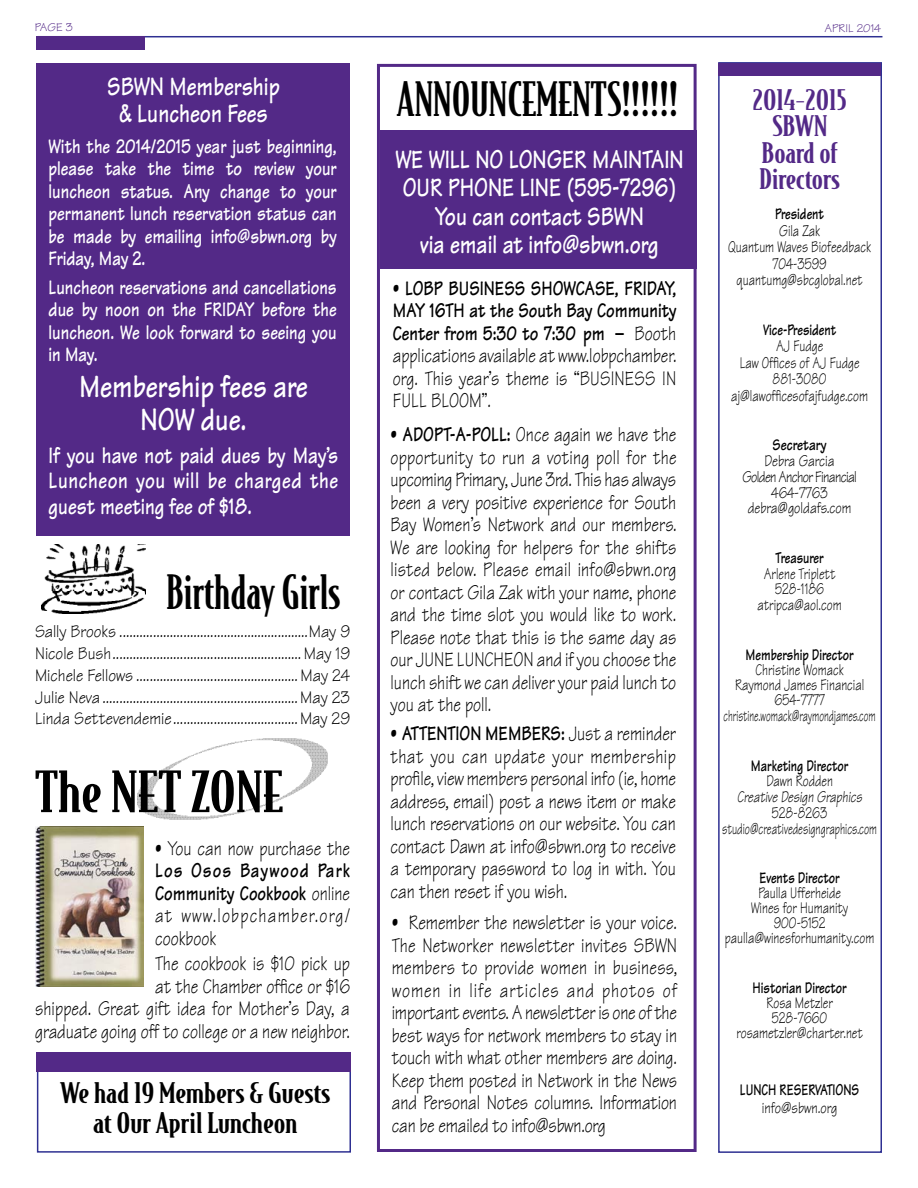
<style>
.page{position:relative;width:918px;height:1188px;background:#fff}
.page>*{position:absolute;margin:0;border:0;box-sizing:border-box;transform-origin:0 0}
.t1{font:500 54px "Bodega Serif";color:#000;scale:1.2 1}
.t2{font:500 45px "Bodega Serif";color:#000}
.t3{font:700 33px "Tekton";color:#fff;scale:.8 1}
.t4{font:700 27px/28.5px "Tekton";color:#fff;scale:.8 1}
.t5{font:500 27px "Bodega Serif";color:#000;scale:1.25 1}
.t6{font:500 27px "Bodega Serif";color:#532987;scale:1.2 1}
.t7{font:700 24px/25.5px "Tekton";letter-spacing:.015em;color:#fff;text-align:justify;scale:.8 1}
.t8{font:21px/22.5px "Tekton";color:#000;text-align:justify;scale:.8 1}
.t9{font:700 21px/22.5px "Tekton";color:#fff;text-align:justify;scale:.8 1}
.t10{font:18px "Tekton";color:#000;scale:.9 1}
.t11{font:16.5px "Tekton";color:#000;scale:.75 1}
.t12{font:700 16.5px "Tekton";color:#000;scale:.75 1}
.t13{font:16.5px "Tekton";color:#000;scale:.8 1}
.t14{font:16.5px "Tekton";color:#000;scale:.6 1}
.t15{font:16.5px "Tekton";color:#000;scale:.65 1}
.t16{font:italic 16.5px "Tekton";color:#000;scale:.75 1}
.t17{font:16.5px "Tekton";letter-spacing:-.05em;color:#000;scale:.8 1}
.t18{font:700 16.5px "Tekton";color:#000;scale:.8 1}
.t19{font:12px "Tekton";color:#532987}
.s1{font-weight:700}
</style>
<div class="page">
<div style="left:377px;top:64px;width:320px;height:1088px;border:3px solid #532987"></div>
<hr style="left:38px;top:36px;width:844px;height:1px;background:#2e3092">
<div style="left:36px;top:36px;width:108px;height:14px;background:#532987"></div>
<div style="left:718px;top:62px;width:164px;height:1091px;border:2px solid #2e3092"></div>
<div style="left:718px;top:63px;width:163px;height:13px;background:#532987"></div>
<div style="left:37px;top:1054px;width:314px;height:99px;border:2px solid #2e3092"></div>
<div style="left:37px;top:1052px;width:314px;height:20px;background:#532987"></div>
<div style="left:380px;top:130px;width:317px;height:139px;background:#532987"></div>
<img style="left:138px;top:738px;width:189px;height:82px">
<img style="left:35px;top:826px;width:108px;height:161px">
<div style="left:36px;top:63px;width:314px;height:473px;background:#532987"></div>
<img style="left:44px;top:545px;width:101px;height:46px">
<img style="left:42px;top:591px;width:103px;height:22px">
<p class="t19" style="left:35px;top:20px;width:39px">PAGE 3</p>
<p class="t19" style="left:824px;top:21px;width:58px">APRIL 2014</p>
<p class="t4" style="left:107px;top:72px;width:217px">SBWN Membership</p>
<p class="t4" style="left:119px;top:99px;width:187px">&amp; Luncheon Fees</p>
<p class="t9" style="left:49px;top:135px;width:362px">With the 2014/2015 year just beginning, please take the time to review your luncheon status. Any change to your permanent lunch reservation status can be made by emailing info@sbwn.org by Friday, May 2.</p>
<p class="t9" style="left:49px;top:276px;width:362px">Luncheon reservations and cancellations due by noon on the FRIDAY before the luncheon. We look forward to seeing you in May.</p>
<p class="t3" style="left:79px;top:366px;width:287px">Membership fees are</p>
<p class="t3" style="left:141px;top:399px;width:134px">NOW due.</p>
<p class="t7" style="left:49px;top:442px;width:363px">If you have not paid dues by May’s Luncheon you will be charged the guest meeting fee of $18.</p>
<p class="t2" style="left:167px;top:565px;width:176px">Birthday Girls</p>
<p class="t10" style="left:35px;top:620px;width:352px">Sally Brooks ........................................................May 9</p>
<p class="t10" style="left:35px;top:642px;width:352px">Nicole Bush........................................................ May 19</p>
<p class="t10" style="left:35px;top:664px;width:352px">Michele Fellows ................................................ May 24</p>
<p class="t10" style="left:35px;top:686px;width:352px">Julie Neva ..........................................................May 23</p>
<p class="t10" style="left:35px;top:707px;width:352px">Linda Settevendemie.....................................May 29</p>
<p class="t1" style="left:35px;top:759px;width:208px">The NET ZONE</p>
<p class="t8" style="left:155px;top:837px;width:245px">• You can now purchase the <span class="s1">Los Osos Baywood Park Community Cookbook</span> online at www.lobpchamber.org/ cookbook</p>
<p class="t8" style="left:35px;top:952px;width:395px;text-align:right">The cookbook is $10 pick up<br>at the Chamber office or $16<br>shipped. Great gift idea for Mother’s Day, a graduate going off to college or a new neighbor.</p>
<p class="t5" style="left:60px;top:1076px;width:218px">We had 19 Members &amp; Guests</p>
<p class="t5" style="left:93px;top:1106px;width:165px">at Our April Luncheon</p>
<p class="t2" style="left:397px;top:72px;width:283px">ANNOUNCEMENTS!!!!!!</p>
<p class="t4" style="left:395px;top:145px;width:362px">WE WILL NO LONGER MAINTAIN<br>OUR PHONE LINE (595-7296)</p>
<p class="t4" style="left:435px;top:202px;width:263px">You can contact SBWN</p>
<p class="t4" style="left:420px;top:231px;width:300px">via email at info@sbwn.org</p>
<p class="t8" style="left:393px;top:277px;width:356px">• <span class="s1">LOBP BUSINESS SHOWCASE, FRIDAY, MAY 16TH at the South Bay Community Center from 5:30 to 7:30 pm –</span> Booth applications available at www.lobpchamber. org. This year’s theme is “BUSINESS IN FULL BLOOM”.</p>
<p class="t8" style="left:391px;top:423px;width:359px">• <span class="s1">ADOPT-A-POLL:</span> Once again we have the opportunity to run a voting poll for the upcoming Primary, June 3rd. This has always been a very positive experience for South Bay Women’s Network and our members.<br>We are looking for helpers for the shifts listed below. Please email info@sbwn.org or contact Gila Zak with your name, phone and the time slot you would like to work.<br>Please note that this is the same day as our JUNE LUNCHEON and if you choose the lunch shift we can deliver your paid lunch to you at the poll.</p>
<p class="t8" style="left:391px;top:722px;width:358px">• <span class="s1">ATTENTION MEMBERS:</span> Just a reminder that you can update your membership profile, view members personal info (ie, home address, email) post a news item or make lunch reservations on our website. You can contact Dawn at info@sbwn.org to receive a temporary password to log in with. You can then reset if you wish.</p>
<p class="t8" style="left:392px;top:911px;width:358px">• Remember the newsletter is your voice.<br>The Networker newsletter invites SBWN members to provide women in business, women in life articles and photos of important events. A newsletter is one of the best ways for network members to stay in touch with what other members are doing.<br>Keep them posted in Network in the News and Personal Notes columns. Information can be emailed to info@sbwn.org</p>
<p class="t6" style="left:753px;top:84px;width:80px">2014-2015</p>
<p class="t6" style="left:772px;top:110px;width:48px">SBWN</p>
<p class="t6" style="left:762px;top:136px;width:65px">Board of</p>
<p class="t6" style="left:759px;top:162px;width:69px">Directors</p>
<p class="t12" style="left:775px;top:204px;width:67px">President</p>
<p class="t11" style="left:779px;top:220px;width:56px">Gila Zak</p>
<p class="t11" style="left:728px;top:237px;width:192px">Quantum Waves Biofeedback</p>
<p class="t11" style="left:773px;top:253px;width:74px">704-3599</p>
<p class="t11" style="left:737px;top:270px;width:170px">quantumg@sbcglobal.net</p>
<p class="t12" style="left:763px;top:319px;width:99px">Vice-President</p>
<p class="t11" style="left:776px;top:336px;width:64px">AJ Fudge</p>
<p class="t11" style="left:740px;top:352px;width:161px">Law Offices of AJ Fudge</p>
<p class="t11" style="left:773px;top:369px;width:74px">881-3080</p>
<p class="t11" style="left:731px;top:385px;width:184px">aj@lawofficesofajfudge.com</p>
<p class="t18" style="left:773px;top:435px;width:69px">Secretary</p>
<p class="t13" style="left:765px;top:451px;width:89px">Debra Garcia</p>
<p class="t17" style="left:743px;top:466px;width:144px">Golden Anchor Financial</p>
<p class="t13" style="left:771px;top:482px;width:73px">464-7763</p>
<p class="t13" style="left:748px;top:498px;width:131px">debra@goldafs.com</p>
<p class="t12" style="left:776px;top:547px;width:66px">Treasurer</p>
<p class="t11" style="left:764px;top:563px;width:97px">Arlene Triplett</p>
<p class="t11" style="left:775px;top:579px;width:67px">528-1186</p>
<p class="t11" style="left:758px;top:595px;width:114px">atripca@aol.com</p>
<p class="t12" style="left:746px;top:644px;width:146px">Membership Director</p>
<p class="t11" style="left:755px;top:659px;width:119px">Christine Womack</p>
<p class="t11" style="left:735px;top:674px;width:174px">Raymond James Financial</p>
<p class="t11" style="left:775px;top:690px;width:68px">654-7777</p>
<p class="t14" style="left:724px;top:706px;width:255px">christine.womack@raymondjames.com</p>
<p class="t12" style="left:751px;top:755px;width:131px">Marketing Director</p>
<p class="t11" style="left:766px;top:771px;width:90px">Dawn Rodden</p>
<p class="t16" style="left:737px;top:787px;width:168px">Creative Design Graphics</p>
<p class="t11" style="left:772px;top:802px;width:75px">528-8263</p>
<p class="t15" style="left:722px;top:818px;width:240px">studio@creativedesigngraphics.com</p>
<p class="t12" style="left:760px;top:868px;width:108px">Events Director</p>
<p class="t11" style="left:758px;top:883px;width:111px">Paulla Ufferheide</p>
<p class="t11" style="left:751px;top:898px;width:131px">Wines for Humanity</p>
<p class="t11" style="left:774px;top:913px;width:70px">900-5152</p>
<p class="t11" style="left:725px;top:928px;width:201px">paulla@winesforhumanity.com</p>
<p class="t12" style="left:753px;top:977px;width:127px">Historian Director</p>
<p class="t11" style="left:766px;top:992px;width:90px">Rosa Metzler</p>
<p class="t11" style="left:772px;top:1007px;width:75px">528-7660</p>
<p class="t11" style="left:736px;top:1022px;width:170px">rosametzler@charter.net</p>
<p class="t12" style="left:740px;top:1080px;width:161px">LUNCH RESERVATIONS</p>
<p class="t13" style="left:762px;top:1098px;width:96px">info@sbwn.org</p>
</div>
